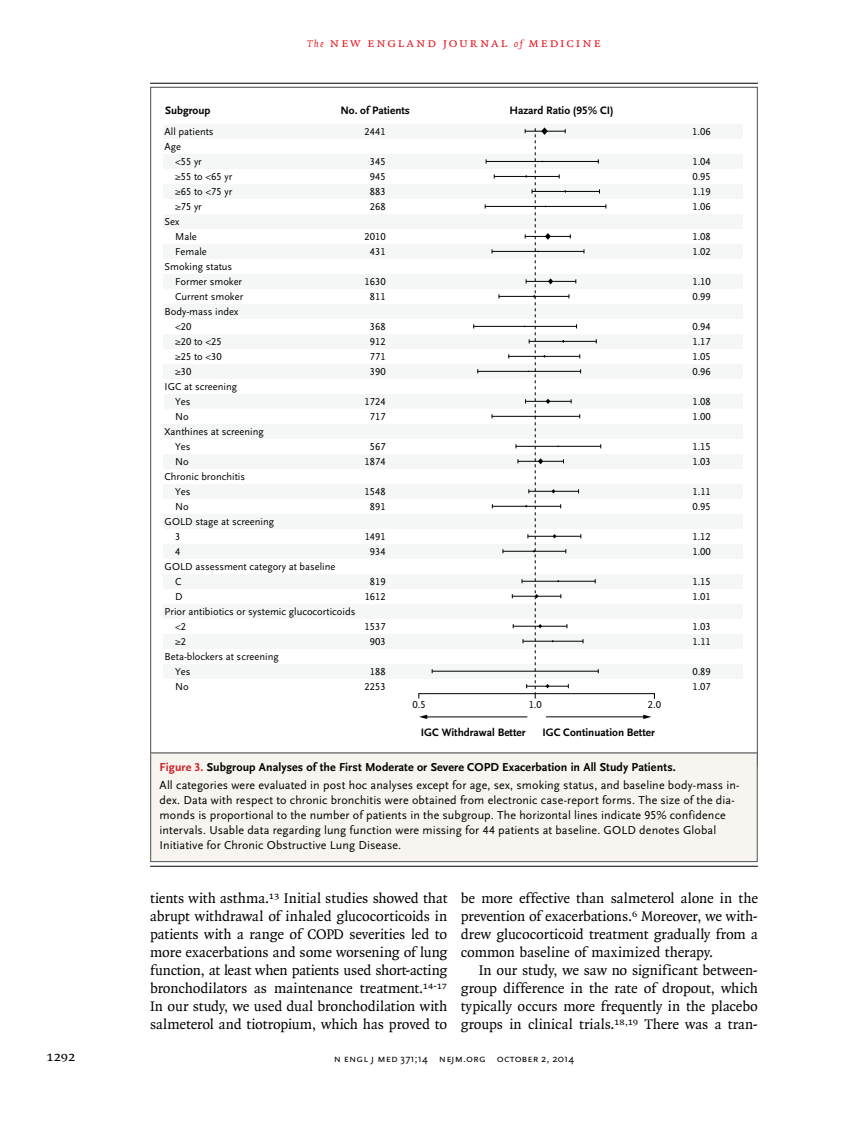
<style>
.page{position:relative;width:851px;height:1134px;background:#fff}
.page>*{position:absolute;margin:0;border:0;box-sizing:border-box;transform-origin:0 0}
.t1{font:15px/18px "OTNEJM Quadraat";letter-spacing:-.005em;color:#000;text-align:justify}
.t2{font:14.25px "OTNEJM Quadraat Cap";color:#000}
.t3{font:13.5px "OTNEJM Quadraat Cap";letter-spacing:.11em;color:#e81620}
.t4{font:12px/15px "OTNEJM Scala Sans LF";letter-spacing:.01em;color:#000}
.t5{font:700 11.25px "OTNEJM Scala Sans LF";color:#000}
.t6{font:10.8px "OTNEJM Scala Sans LF Cap";letter-spacing:.01em;color:#000}
.t7{font:10.5px/15px "OTNEJM Scala Sans LF";color:#000}
.s1{font-family:"OTNEJM Quadraat";font-style:italic;font-size:10.5px}
.s2{font-weight:700;color:#cf2226}
.s3{font-weight:700}
.s4{font-family:"OTNEJM Scala Sans OSF"}
</style>
<div class="page">
<hr style="left:150px;top:83px;width:608px;height:1px;background:#000">
<div style="left:164px;top:154px;width:578px;height:15px;background:#f5f6f6"></div>
<div style="left:164px;top:124px;width:578px;height:15px;background:#f5f6f6"></div>
<div style="left:164px;top:184px;width:578px;height:15px;background:#f5f6f6"></div>
<div style="left:164px;top:214px;width:578px;height:15px;background:#f5f6f6"></div>
<div style="left:164px;top:244px;width:578px;height:15px;background:#f5f6f6"></div>
<div style="left:164px;top:274px;width:578px;height:15px;background:#f5f6f6"></div>
<div style="left:164px;top:304px;width:578px;height:15px;background:#f5f6f6"></div>
<div style="left:164px;top:334px;width:578px;height:15px;background:#f5f6f6"></div>
<div style="left:164px;top:364px;width:578px;height:15px;background:#f5f6f6"></div>
<div style="left:164px;top:424px;width:578px;height:15px;background:#f5f6f6"></div>
<div style="left:164px;top:394px;width:578px;height:15px;background:#f5f6f6"></div>
<div style="left:164px;top:454px;width:578px;height:15px;background:#f5f6f6"></div>
<div style="left:164px;top:514px;width:578px;height:15px;background:#f5f6f6"></div>
<div style="left:164px;top:484px;width:578px;height:15px;background:#f5f6f6"></div>
<div style="left:164px;top:544px;width:578px;height:15px;background:#f5f6f6"></div>
<div style="left:164px;top:574px;width:578px;height:15px;background:#f5f6f6"></div>
<div style="left:164px;top:604px;width:578px;height:15px;background:#f5f6f6"></div>
<div style="left:164px;top:664px;width:578px;height:15px;background:#f5f6f6"></div>
<div style="left:164px;top:634px;width:578px;height:15px;background:#f5f6f6"></div>
<hr style="left:419px;top:693px;width:235px;height:1px;background:#000">
<hr style="left:426px;top:717px;width:101px;height:1px;background:#000">
<svg style="left:419px;top:715px;width:8px;height:4px"></svg>
<hr style="left:546px;top:717px;width:98px;height:1px;background:#000">
<svg style="left:643px;top:715px;width:8px;height:4px"></svg>
<hr style="left:486px;top:161px;width:112px;height:1px;background:#000">
<hr style="left:485px;top:206px;width:121px;height:1px;background:#000">
<hr style="left:473px;top:326px;width:103px;height:1px;background:#000">
<hr style="left:477px;top:371px;width:103px;height:1px;background:#000">
<hr style="left:516px;top:446px;width:84px;height:1px;background:#000">
<hr style="left:529px;top:341px;width:67px;height:1px;background:#000">
<hr style="left:532px;top:191px;width:67px;height:1px;background:#000">
<hr style="left:522px;top:581px;width:73px;height:1px;background:#000">
<hr style="left:432px;top:671px;width:166px;height:1px;background:#000">
<svg style="left:485px;top:127px;width:99px;height:572px"></svg>
<div style="left:151px;top:753px;width:606px;height:109px;background:#f8f4ef"></div>
<hr style="left:150px;top:861px;width:607px;height:1px;background:#606265">
<hr style="left:150px;top:752px;width:607px;height:2px;background:#606265">
<hr style="left:150px;top:754px;width:1px;height:107px;background:#606265">
<hr style="left:756px;top:754px;width:1px;height:107px;background:#606265">
<hr style="left:150px;top:866px;width:608px;height:1px;background:#000">
<p class="t3" style="left:307px;top:35px;width:295px"><span class="s1">The</span> new england journal <span class="s1">of</span> medicine</p>
<p class="t5" style="left:165px;top:105px;width:47px">Subgroup</p>
<p class="t5" style="left:340px;top:105px;width:71px">No. of Patients</p>
<p class="t5" style="left:509px;top:105px;width:106px">Hazard Ratio (95% CI)</p>
<p class="t7" style="left:364px;top:124px;width:22px">2441</p>
<p class="t7" style="left:370px;top:154px;width:17px;text-align:justify">345<br>945<br>883<br>268</p>
<p class="t7" style="left:364px;top:229px;width:22px;text-align:center">2010<br>431</p>
<p class="t7" style="left:364px;top:274px;width:22px;text-align:center">1630<br>811</p>
<p class="t7" style="left:370px;top:319px;width:17px;text-align:justify">368<br>912<br>771<br>390</p>
<p class="t7" style="left:364px;top:394px;width:22px;text-align:center">1724<br>717</p>
<p class="t7" style="left:364px;top:439px;width:22px;text-align:center">567<br>1874</p>
<p class="t7" style="left:364px;top:484px;width:22px;text-align:center">1548<br>891</p>
<p class="t7" style="left:364px;top:529px;width:22px;text-align:center">1491<br>934</p>
<p class="t7" style="left:364px;top:574px;width:22px;text-align:center">819<br>1612</p>
<p class="t7" style="left:364px;top:619px;width:22px;text-align:center">1537<br>903</p>
<p class="t7" style="left:364px;top:664px;width:22px;text-align:center">188<br>2253</p>
<p class="t7" style="left:412px;top:698px;width:15px">0.5</p>
<p class="t7" style="left:165px;top:124px;width:51px">All patients<br>Age</p>
<p class="t7" style="left:175px;top:154px;width:28px">&lt;55 yr</p>
<p class="t7" style="left:175px;top:169px;width:59px">≥55 to &lt;65 yr</p>
<p class="t7" style="left:175px;top:184px;width:59px">≥65 to &lt;75 yr</p>
<p class="t7" style="left:175px;top:199px;width:28px">≥75 yr</p>
<p class="t7" style="left:165px;top:214px;width:16px">Sex</p>
<p class="t7" style="left:175px;top:229px;width:23px">Male</p>
<p class="t7" style="left:175px;top:244px;width:33px">Female</p>
<p class="t7" style="left:165px;top:259px;width:69px">Smoking status</p>
<p class="t7" style="left:175px;top:274px;width:69px">Former smoker</p>
<p class="t7" style="left:175px;top:289px;width:70px">Current smoker</p>
<p class="t7" style="left:165px;top:304px;width:75px">Body-mass index</p>
<p class="t7" style="left:175px;top:319px;width:18px">&lt;20</p>
<p class="t7" style="left:175px;top:334px;width:48px">≥20 to &lt;25</p>
<p class="t7" style="left:175px;top:349px;width:48px">≥25 to &lt;30</p>
<p class="t7" style="left:175px;top:364px;width:18px">≥30</p>
<p class="t7" style="left:165px;top:379px;width:74px">IGC at screening</p>
<p class="t7" style="left:175px;top:394px;width:17px">Yes</p>
<p class="t7" style="left:175px;top:409px;width:15px">No</p>
<p class="t7" style="left:165px;top:424px;width:101px">Xanthines at screening</p>
<p class="t7" style="left:175px;top:439px;width:17px">Yes</p>
<p class="t7" style="left:175px;top:454px;width:15px">No</p>
<p class="t7" style="left:165px;top:469px;width:82px">Chronic bronchitis</p>
<p class="t7" style="left:175px;top:484px;width:17px">Yes</p>
<p class="t7" style="left:175px;top:499px;width:15px">No</p>
<p class="t7" style="left:165px;top:514px;width:111px">GOLD stage at screening</p>
<p class="t7" style="left:175px;top:529px;width:7px">3</p>
<p class="t7" style="left:175px;top:544px;width:7px">4</p>
<p class="t7" style="left:165px;top:559px;width:172px">GOLD assessment category at baseline</p>
<p class="t7" style="left:175px;top:574px;width:8px">C</p>
<p class="t7" style="left:175px;top:589px;width:9px">D</p>
<p class="t7" style="left:165px;top:604px;width:192px">Prior antibiotics or systemic glucocorticoids</p>
<p class="t7" style="left:175px;top:619px;width:13px">&lt;2</p>
<p class="t7" style="left:175px;top:634px;width:13px">≥2</p>
<p class="t7" style="left:165px;top:649px;width:116px">Beta-blockers at screening</p>
<p class="t7" style="left:175px;top:664px;width:17px">Yes</p>
<p class="t7" style="left:175px;top:679px;width:15px">No</p>
<p class="t7" style="left:528px;top:698px;width:15px">1.0</p>
<p class="t7" style="left:648px;top:698px;width:15px">2.0</p>
<p class="t5" style="left:420px;top:726px;width:106px">IGC Withdrawal Better</p>
<p class="t5" style="left:542px;top:726px;width:114px">IGC Continuation Better</p>
<p class="t7" style="left:692px;top:124px;width:20px">1.06</p>
<p class="t7" style="left:692px;top:154px;width:20px;text-align:justify">1.04<br>0.95<br>1.19<br>1.06</p>
<p class="t7" style="left:692px;top:229px;width:20px">1.08<br>1.02</p>
<p class="t7" style="left:692px;top:274px;width:20px">1.10<br>0.99</p>
<p class="t7" style="left:692px;top:319px;width:20px;text-align:justify">0.94<br>1.17<br>1.05<br>0.96</p>
<p class="t7" style="left:692px;top:394px;width:20px">1.08<br>1.00</p>
<p class="t7" style="left:692px;top:439px;width:20px">1.15<br>1.03</p>
<p class="t7" style="left:692px;top:484px;width:20px">1.11<br>0.95</p>
<p class="t7" style="left:692px;top:529px;width:20px">1.12<br>1.00</p>
<p class="t7" style="left:692px;top:574px;width:20px">1.15<br>1.01</p>
<p class="t7" style="left:692px;top:619px;width:20px">1.03<br>1.11</p>
<p class="t7" style="left:692px;top:664px;width:20px">0.89<br>1.07</p>
<p class="t4" style="left:160px;top:758px;width:581px;line-height:18px"><span class="s2">Figure 3.</span> <span class="s3">Subgroup Analyses of the First Moderate or Severe COPD Exacerbation in All Study Patients.<br></span>All categories were evaluated in post hoc analyses except for age, sex, smoking status, and baseline body-mass in-</p>
<p class="t4" style="left:160px;top:793px;width:576px">dex. Data with respect to chronic bronchitis were obtained from electronic case-report forms. The size of the dia&shy;monds is proportional to the number of patients in the subgroup. The horizontal lines indicate 95% confidence intervals. Usable data regarding lung function were missing for 44 patients at baseline. GOLD denotes Global Initiative for Chronic Obstructive Lung Disease.</p>
<p class="t1" style="left:150px;top:889px;width:299px">tients with asthma.<sup>13</sup> Initial studies showed that abrupt withdrawal of inhaled glucocorticoids in patients with a range of COPD severities led to more exacerbations and some worsening of lung function, at least when patients used short-acting bronchodilators as maintenance treatment.<sup>14-17<br></sup>In our study, we used dual bronchodilation with salmeterol and tiotropium, which has proved to</p>
<p class="t1" style="left:460px;top:889px;width:298px">be more effective than salmeterol alone in the prevention of exacerbations.<sup>6</sup> Moreover, we with&shy;drew glucocorticoid treatment gradually from a common baseline of maximized therapy.</p>
<p class="t1" style="left:460px;top:961px;width:299px;text-indent:18px">In our study, we saw no significant between&shy;group difference in the rate of dropout, which typically occurs more frequently in the placebo groups in clinical trials.<sup>18,19</sup> There was a tran-</p>
<p class="t2" style="left:46px;top:1048px;width:30px">1292</p>
<p class="t6" style="left:334px;top:1053px;width:242px">n engl j med <span class="s4">371;14</span> nejm.org october <span class="s4">2</span>, <span class="s4">2014</span></p>
</div>
